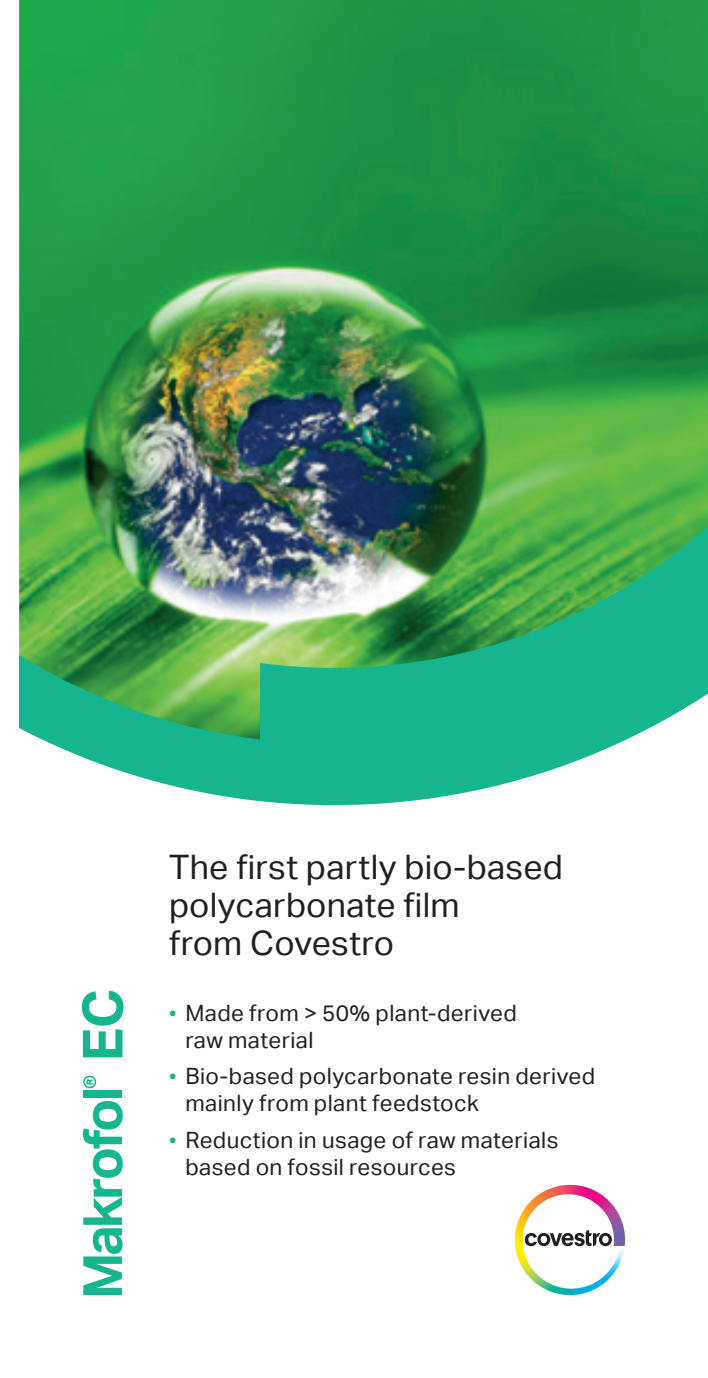
<style>
.page{position:relative;width:708px;height:1378px;background:#fff}
.page>*{position:absolute;margin:0;border:0;box-sizing:border-box;transform-origin:0 0}
.t1{font:700 55.35px "Aktiv Grotesk";color:#15b68d}
.t2{font:33.75px/38.2px "Aktiv Grotesk";letter-spacing:.01em;color:#231f20}
.t3{font:22.5px/27px "Aktiv Grotesk";letter-spacing:.015em;color:#231f20}
.s1{font-size:20.25px;color:#15b68d}
</style>
<div class="page">
<img style="left:19px;top:0;width:689px;height:459px">
<img style="left:19px;top:459px;width:689px;height:346px">
<svg style="left:525px;top:1230px;width:87px;height:16px"></svg>
<svg style="left:518px;top:1185px;width:52px;height:35px"></svg>
<svg style="left:83px;top:1101px;width:40px;height:194px"></svg>
<div style="left:83px;top:1090px;width:39px;height:8px;background:#15b68d"></div>
<svg style="left:83px;top:1075px;width:13px;height:13px"></svg>
<h1 class="t1" style="left:71px;top:1061px;width:74px;rotate:-90deg">EC</h1>
<h2 class="t2" style="left:169px;top:848px;width:395px">The first partly bio-based polycarbonate film<br>from Covestro</h2>
<p class="t3" style="left:185px;top:999px;width:333px;text-indent:-16px"><span class="s1">•</span> Made from &gt; 50% plant-derived raw material</p>
<p class="t3" style="left:185px;top:1063px;width:411px;text-indent:-16px"><span class="s1">•</span> Bio-based polycarbonate resin derived mainly from plant feedstock</p>
<p class="t3" style="left:185px;top:1126px;width:375px;text-indent:-16px"><span class="s1">•</span> Reduction in usage of raw materials based on fossil resources</p>
</div>
